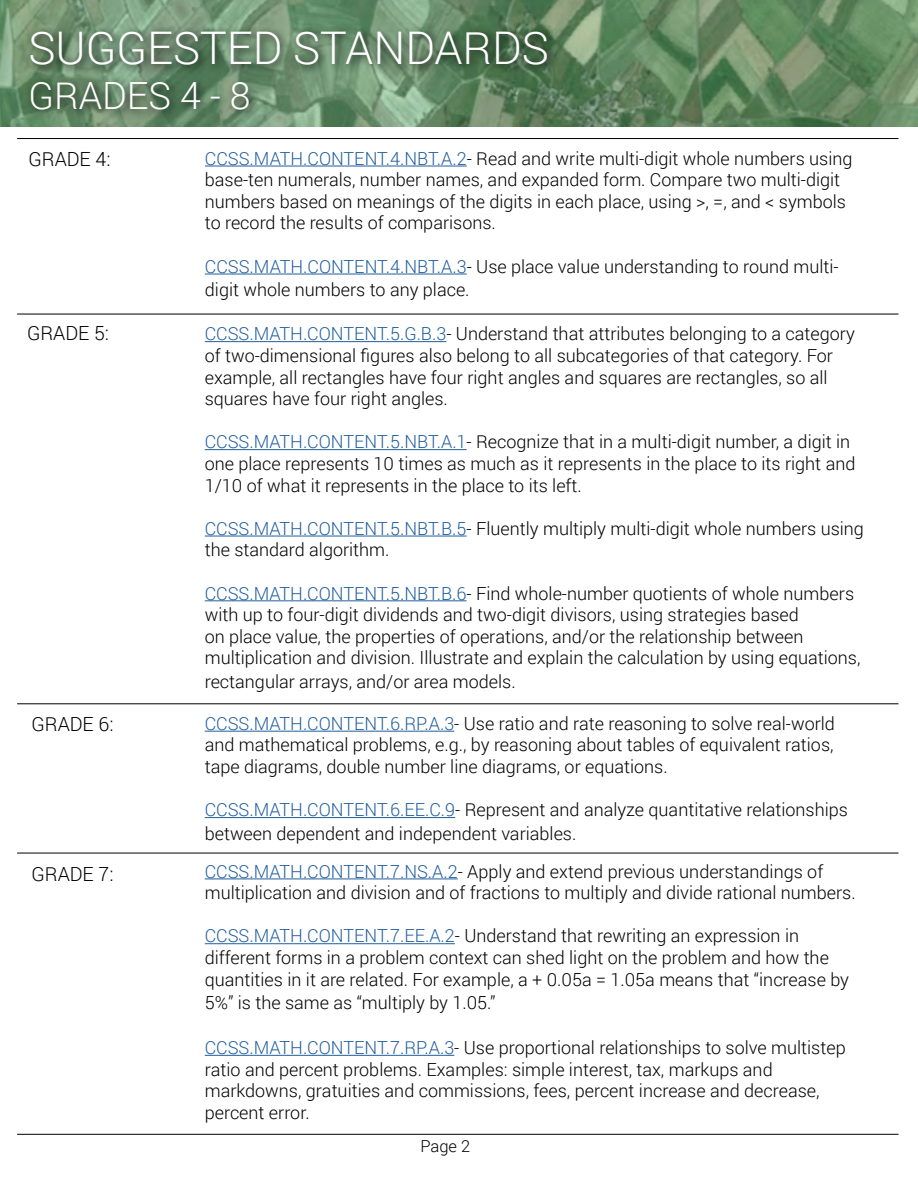
<style>
.page{position:relative;width:918px;height:1188px;background:#fff}
.page>*{position:absolute;margin:0;border:0;box-sizing:border-box;transform-origin:0 0}
.t1{font:300 45px "Roboto";color:#fff}
.t2{font:300 37.5px "Roboto";color:#fff}
.t3{font:300 19.5px "Roboto";color:#000}
.t4{font:300 18px/21.6px "Roboto";color:#000}
.t5{font:300 16.5px "Roboto";color:#000}
.s1{color:#215e9e}
</style>
<div class="page">
<img style="left:0;top:0;width:918px;height:127px">
<div style="left:26px;top:27px;width:533px;height:93px;background:#000;opacity:.75"></div>
<hr style="left:17px;top:138px;width:881px;height:1px;background:#000">
<hr style="left:17px;top:704px;width:881px;height:1px;background:#000">
<hr style="left:205px;top:166px;width:262px;height:1px;background:#215e9e">
<hr style="left:205px;top:274px;width:262px;height:1px;background:#215e9e">
<hr style="left:17px;top:314px;width:881px;height:1px;background:#000">
<hr style="left:205px;top:341px;width:241px;height:1px;background:#215e9e">
<hr style="left:205px;top:449px;width:262px;height:1px;background:#215e9e">
<hr style="left:205px;top:536px;width:262px;height:1px;background:#215e9e">
<hr style="left:205px;top:600px;width:262px;height:1px;background:#215e9e">
<hr style="left:205px;top:731px;width:249px;height:1px;background:#215e9e">
<hr style="left:205px;top:817px;width:250px;height:1px;background:#215e9e">
<hr style="left:17px;top:853px;width:881px;height:1px;background:#000">
<hr style="left:205px;top:878px;width:253px;height:1px;background:#215e9e">
<hr style="left:205px;top:943px;width:250px;height:1px;background:#215e9e">
<hr style="left:205px;top:1055px;width:249px;height:1px;background:#215e9e">
<hr style="left:17px;top:1134px;width:881px;height:1px;background:#000">
<h1 class="t1" style="left:28px;top:16px;width:522px">SUGGESTED STANDARDS</h1>
<h2 class="t2" style="left:28px;top:69px;width:224px">GRADES 4 - 8</h2>
<p class="t3" style="left:28px;top:146px;width:84px">GRADE 4:</p>
<p class="t4" style="left:205px;top:147px;width:649px"><span class="s1">CCSS.MATH.CONTENT.4.NBT.A.2</span>- Read and write multi-digit whole numbers using base-ten numerals, number names, and expanded form. Compare two multi-digit numbers based on meanings of the digits in each place, using &gt;, =, and &lt; symbols to record the results of comparisons.</p>
<p class="t4" style="left:205px;top:254px;width:635px;line-height:23.4px"><span class="s1">CCSS.MATH.CONTENT.4.NBT.A.3</span>- Use place value understanding to round multi&shy;digit whole numbers to any place.</p>
<p class="t3" style="left:27px;top:320px;width:84px">GRADE 5:</p>
<p class="t4" style="left:205px;top:323px;width:652px"><span class="s1">CCSS.MATH.CONTENT.5.G.B.3</span>- Understand that attributes belonging to a category of two-dimensional figures also belong to all subcategories of that category. For example, all rectangles have four right angles and squares are rectangles, so all squares have four right angles.</p>
<p class="t4" style="left:205px;top:431px;width:652px"><span class="s1">CCSS.MATH.CONTENT.5.NBT.A.1</span>- Recognize that in a multi-digit number, a digit in one place represents 10 times as much as it represents in the place to its right and<br>1/10 of what it represents in the place to its left.</p>
<p class="t4" style="left:205px;top:517px;width:661px"><span class="s1">CCSS.MATH.CONTENT.5.NBT.B.5</span>- Fluently multiply multi-digit whole numbers using the standard algorithm.</p>
<p class="t4" style="left:205px;top:582px;width:657px"><span class="s1">CCSS.MATH.CONTENT.5.NBT.B.6</span>- Find whole-number quotients of whole numbers with up to four-digit dividends and two-digit divisors, using strategies based<br>on place value, the properties of operations, and/or the relationship between multiplication and division. Illustrate and explain the calculation by using equations,</p>
<p class="t4" style="left:205px;top:670px;width:312px">rectangular arrays, and/or area models.</p>
<p class="t4" style="left:205px;top:712px;width:632px;text-align:justify"><span class="s1">CCSS.MATH.CONTENT.6.RP.A.3</span>- Use ratio and rate reasoning to solve real-world and mathematical problems, e.g., by reasoning about tables of equivalent ratios, tape diagrams, double number line diagrams, or equations.</p>
<p class="t4" style="left:205px;top:798px;width:645px;line-height:23.4px"><span class="s1">CCSS.MATH.CONTENT.6.EE.C.9</span>- Represent and analyze quantitative relationships between dependent and independent variables.</p>
<p class="t3" style="left:32px;top:861px;width:84px">GRADE 7:</p>
<p class="t4" style="left:205px;top:860px;width:652px"><span class="s1">CCSS.MATH.CONTENT.7.NS.A.2</span>- Apply and extend previous understandings of multiplication and division and of fractions to multiply and divide rational numbers.</p>
<p class="t4" style="left:205px;top:925px;width:646px"><span class="s1">CCSS.MATH.CONTENT.7.EE.A.2</span>- Understand that rewriting an expression in different forms in a problem context can shed light on the problem and how the quantities in it are related. For example, a + 0.05a = 1.05a means that “increase by</p>
<p class="t4" style="left:205px;top:991px;width:292px">5%” is the same as “multiply by 1.05.”</p>
<p class="t4" style="left:205px;top:1036px;width:642px"><span class="s1">CCSS.MATH.CONTENT.7.RP.A.3</span>- Use proportional relationships to solve multistep ratio and percent problems. Examples: simple interest, tax, markups and markdowns, gratuities and commissions, fees, percent increase and decrease, percent error.</p>
<p class="t5" style="left:420px;top:1134px;width:51px">Page 2</p>
<p class="t3" style="left:32px;top:711px;width:84px">GRADE 6:</p>
</div>
